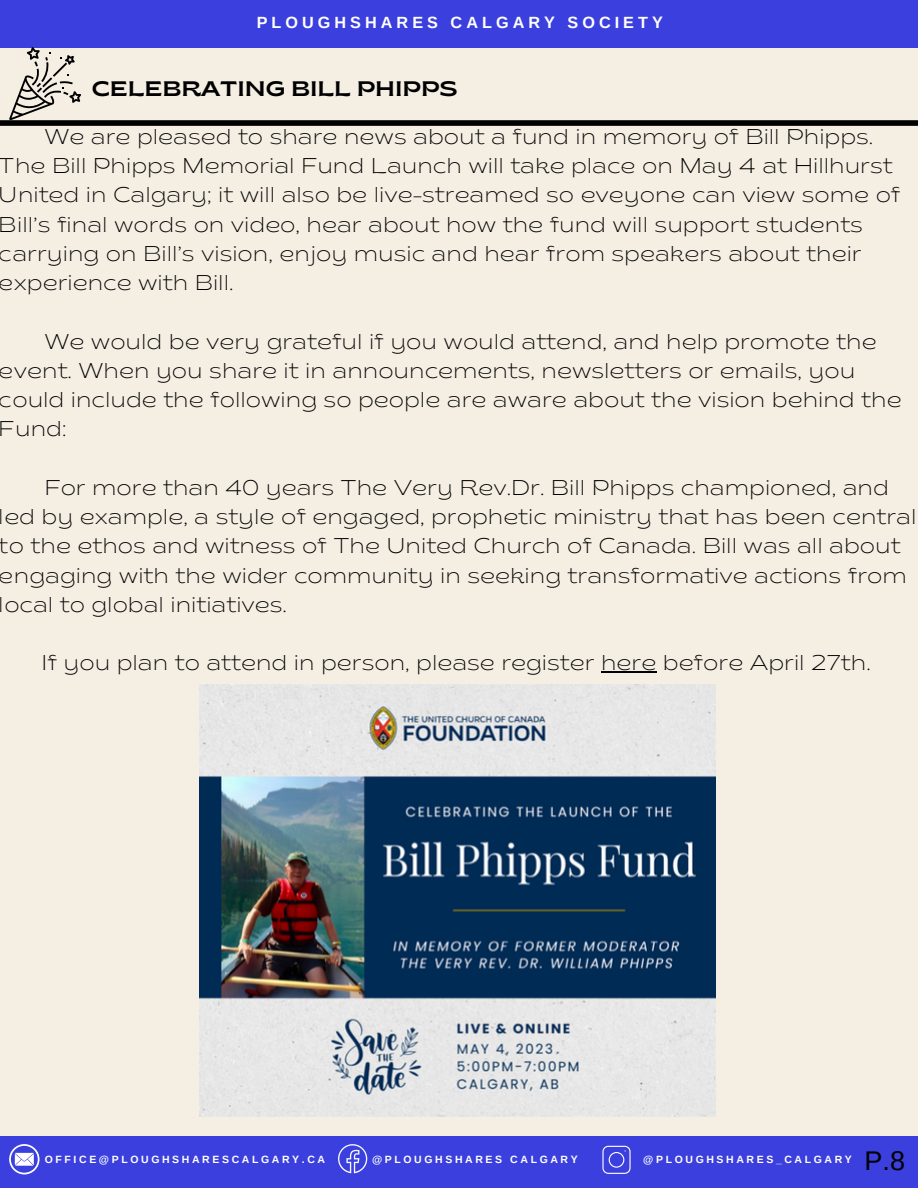
<style>
.page{position:relative;width:918px;height:1188px;background:#f4eee3}
.page>*{position:absolute;margin:0;border:0;box-sizing:border-box;transform-origin:0 0}
.t1{font:27px "Arimo";color:#000}
.t2{font:200 semi-expanded 21.3px/29.2px "Brice";color:#000}
.t3{font:semi-expanded 21px "Brice";color:#000}
.t4{font:700 16.2px "Arimo";letter-spacing:.25em;color:#fff}
.t5{font:700 10.5px "Arimo";letter-spacing:.25em;color:#fff}
</style>
<div class="page">
<div style="left:0;top:0;width:918px;height:47px;background:#3a3fde"></div>
<div style="left:0;top:120px;width:918px;height:6px;background:#000"></div>
<div style="left:0;top:1136px;width:918px;height:52px;background:#3a3fde"></div>
<svg style="left:9px;top:1144px;width:31px;height:30px"></svg>
<svg style="left:338px;top:1144px;width:29px;height:29px"></svg>
<svg style="left:602px;top:1146px;width:29px;height:28px"></svg>
<img style="left:200px;top:685px;width:515px;height:432px">
<svg style="left:9px;top:47px;width:72px;height:73px"></svg>
<hr style="left:601px;top:672px;width:55px;height:1px;background:#000">
<p class="t4" style="left:257px;top:14px;width:408px">PLOUGHSHARES CALGARY SOCIETY</p>
<p class="t3" style="left:92px;top:81px;width:367px">CELEBRATING BILL PHIPPS</p>
<p class="t2" style="left:-1px;top:124px;width:903px;text-indent:45px">We are pleased to share news about a fund in memory of Bill Phipps.<br>The Bill Phipps Memorial Fund Launch will take place on May 4 at Hillhurst United in Calgary; it will also be live-streamed so eveyone can view some of Bill’s final words on video, hear about how the fund will support students carrying on Bill’s vision, enjoy music and hear from speakers about their experience with Bill.</p>
<p class="t2" style="left:-1px;top:329px;width:904px;text-indent:45px">We would be very grateful if you would attend, and help promote the event. When you share it in announcements, newsletters or emails, you could include the following so people are aware about the vision behind the Fund:</p>
<p class="t2" style="left:-1px;top:475px;width:919px;text-indent:45px">For more than 40 years The Very Rev.Dr. Bill Phipps championed, and led by example, a style of engaged, prophetic ministry that has been central to the ethos and witness of The United Church of Canada. Bill was all about engaging with the wider community in seeking transformative actions from local to global initiatives.</p>
<p class="t2" style="left:42px;top:651px;width:831px">If you plan to attend in person, please register here before April 27th.</p>
<p class="t5" style="left:45px;top:1154px;width:282px">OFFICE@PLOUGHSHARESCALGARY.CA</p>
<p class="t5" style="left:372px;top:1154px;width:207px">@PLOUGHSHARES CALGARY</p>
<p class="t5" style="left:643px;top:1154px;width:210px">@PLOUGHSHARES_CALGARY</p>
<p class="t1" style="left:865px;top:1146px;width:42px">P.8</p>
</div>
